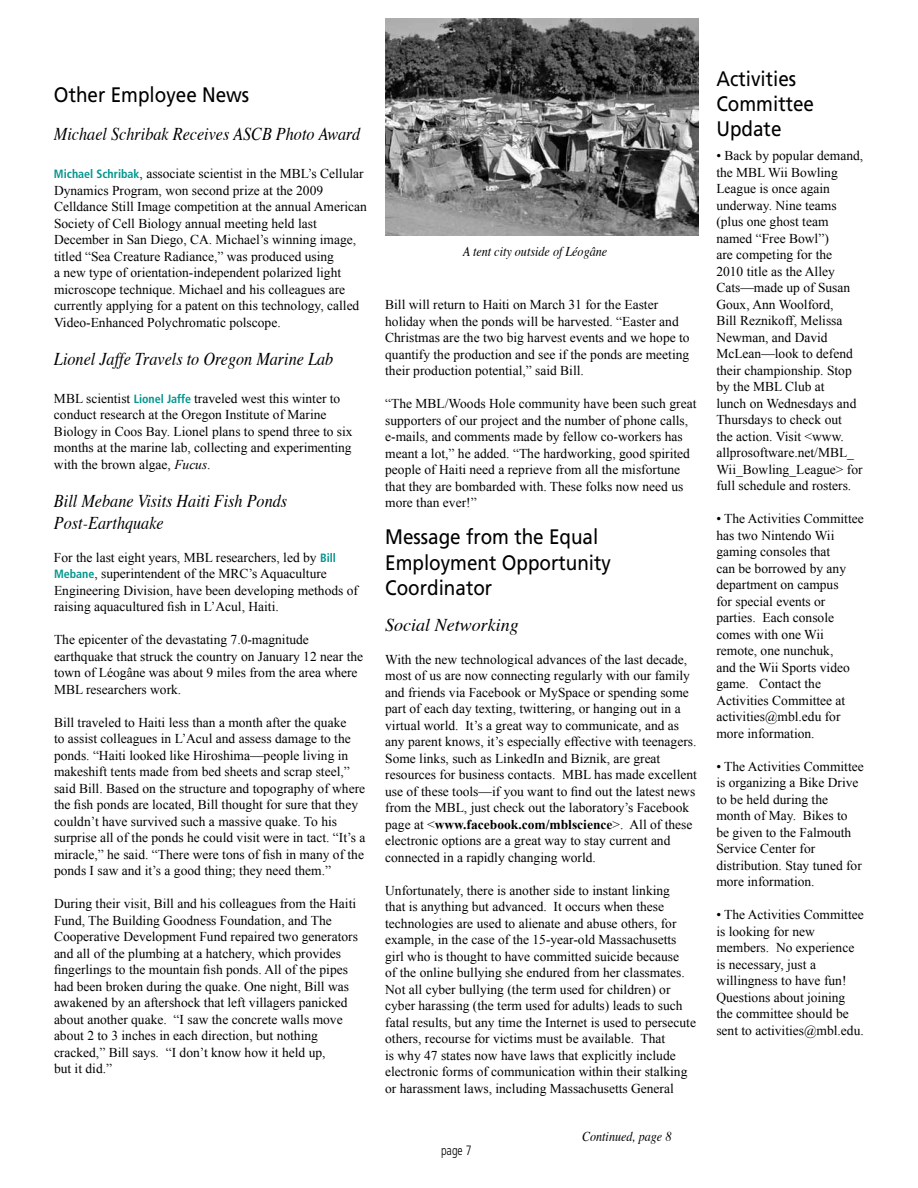
<style>
.page{position:relative;width:918px;height:1188px;background:#fff}
.page>*{position:absolute;margin:0;border:0;box-sizing:border-box;transform-origin:0 0}
.t1{font:21px/25.2px "Frutiger";color:#000;scale:.9 1}
.t2{font:italic 18px/21.6px "Times";color:#000;scale:.9 1}
.t3{font:italic 18px "Times";color:#000}
.t4{font:13.5px/16.5px "Times New Roman";color:#000}
.t5{font:italic 13.5px "Times";color:#000;scale:.9 1}
.t6{font:300 condensed 13.5px "Frutiger";color:#000;scale:.9 1}
.s1{font-family:"Frutiger";font-weight:700;font-stretch:condensed;font-size:12px;color:#00958f}
.s2{font-style:italic}
.s3{font-weight:700}
</style>
<div class="page">
<img style="left:385px;top:18px;width:313px;height:218px">
<h1 class="t1" style="left:54px;top:82px;width:219px">Other Employee News</h1>
<h2 class="t2" style="left:54px;top:122px;width:342px">Michael Schribak Receives ASCB Photo Award</h2>
<p class="t4" style="left:54px;top:165px;width:315px"><span class="s1">Michael Schribak</span>, associate scientist in the MBL’s Cellular Dynamics Program, won second prize at the 2009<br>Celldance Still Image competition at the annual American Society of Cell Biology annual meeting held last December in San Diego, CA. Michael’s winning image, titled “Sea Creature Radiance,” was produced using<br>a new type of orientation-independent polarized light microscope technique. Michael and his colleagues are currently applying for a patent on this technology, called Video-Enhanced Polychromatic polscope.</p>
<h2 class="t2" style="left:54px;top:347px;width:312px">Lionel Jaffe Travels to Oregon Marine Lab</h2>
<p class="t4" style="left:54px;top:390px;width:300px">MBL scientist <span class="s1">Lionel Jaffe</span> traveled west this winter to conduct research at the Oregon Institute of Marine Biology in Coos Bay. Lionel plans to spend three to six months at the marine lab, collecting and experimenting with the brown algae, <span class="s2">Fucus</span>.</p>
<h2 class="t2" style="left:54px;top:489px;width:261px">Bill Mebane Visits Haiti Fish Ponds<br>Post-Earthquake</h2>
<p class="t4" style="left:54px;top:549px;width:306px">For the last eight years, MBL researchers, led by <span class="s1">Bill Mebane</span>, superintendent of the MRC’s Aquaculture Engineering Division, have been developing methods of raising aquacultured fish in L’Acul, Haiti.</p>
<p class="t4" style="left:54px;top:631px;width:311px">The epicenter of the devastating 7.0-magnitude earthquake that struck the country on January 12 near the town of Léogâne was about 9 miles from the area where MBL researchers work.</p>
<p class="t4" style="left:54px;top:714px;width:313px">Bill traveled to Haiti less than a month after the quake<br>to assist colleagues in L’Acul and assess damage to the ponds. “Haiti looked like Hiroshima—people living in makeshift tents made from bed sheets and scrap steel,” said Bill. Based on the structure and topography of where the fish ponds are located, Bill thought for sure that they couldn’t have survived such a massive quake. To his surprise all of the ponds he could visit were in tact. “It’s a miracle,” he said. “There were tons of fish in many of the ponds I saw and it’s a good thing; they need them.”</p>
<p class="t4" style="left:54px;top:895px;width:306px">During their visit, Bill and his colleagues from the Haiti Fund, The Building Goodness Foundation, and The Cooperative Development Fund repaired two generators and all of the plumbing at a hatchery, which provides fingerlings to the mountain fish ponds. All of the pipes had been broken during the quake. One night, Bill was awakened by an aftershock that left villagers panicked about another quake. “I saw the concrete walls move about 2 to 3 inches in each direction, but nothing cracked,” Bill says. “I don’t know how it held up,<br>but it did.”</p>
<p class="t5" style="left:463px;top:239px;width:162px">A tent city outside of Léogâne</p>
<p class="t4" style="left:385px;top:296px;width:306px">Bill will return to Haiti on March 31 for the Easter holiday when the ponds will be harvested. “Easter and Christmas are the two big harvest events and we hope to quantify the production and see if the ponds are meeting their production potential,” said Bill.</p>
<p class="t4" style="left:385px;top:395px;width:313px">“The MBL/Woods Hole community have been such great supporters of our project and the number of phone calls, e-mails, and comments made by fellow co-workers has meant a lot,” he added. “The hardworking, good spirited people of Haiti need a reprieve from all the misfortune that they are bombarded with. These folks now need us more than ever!”</p>
<h1 class="t1" style="left:385px;top:524px;width:252px">Message from the Equal<br>Employment Opportunity<br>Coordinator</h1>
<h2 class="t3" style="left:385px;top:609px;width:135px">Social Networking</h2>
<p class="t4" style="left:385px;top:651px;width:313px">With the new technological advances of the last decade, most of us are now connecting regularly with our family and friends via Facebook or MySpace or spending some part of each day texting, twittering, or hanging out in a virtual world. It’s a great way to communicate, and as any parent knows, it’s especially effective with teenagers.<br>Some links, such as LinkedIn and Biznik, are great resources for business contacts. MBL has made excellent use of these tools—if you want to find out the latest news from the MBL, just check out the laboratory’s Facebook page at &lt;<span class="s3">www.facebook.com/mblscience</span>&gt;. All of these electronic options are a great way to stay current and connected in a rapidly changing world.</p>
<p class="t4" style="left:385px;top:882px;width:312px">Unfortunately, there is another side to instant linking<br>that is anything but advanced. It occurs when these technologies are used to alienate and abuse others, for example, in the case of the 15-year-old Massachusetts girl who is thought to have committed suicide because<br>of the online bullying she endured from her classmates.<br>Not all cyber bullying (the term used for children) or cyber harassing (the term used for adults) leads to such fatal results, but any time the Internet is used to persecute others, recourse for victims must be available. That<br>is why 47 states now have laws that explicitly include electronic forms of communication within their stalking or harassment laws, including Massachusetts General</p>
<p class="t6" style="left:441px;top:1142px;width:35px">page 7</p>
<p class="t5" style="left:582px;top:1124px;width:101px">Continued, page 8</p>
<h1 class="t1" style="left:716px;top:66px;width:110px">Activities<br>Committee<br>Update</h1>
<p class="t4" style="left:716px;top:148px;width:148px">• Back by popular demand, the MBL Wii Bowling<br>League is once again underway. Nine teams (plus one ghost team named “Free Bowl”)<br>are competing for the<br>2010 title as the Alley<br>Cats—made up of Susan<br>Goux, Ann Woolford,<br>Bill Reznikoff, Melissa<br>Newman, and David<br>McLean—look to defend their championship. Stop by the MBL Club at<br>lunch on Wednesdays and<br>Thursdays to check out<br>the action. Visit &lt;www. allprosoftware.net/MBL_<br>Wii_Bowling_League&gt; for full schedule and rosters.</p>
<p class="t4" style="left:716px;top:510px;width:149px">• The Activities Committee has two Nintendo Wii gaming consoles that<br>can be borrowed by any department on campus<br>for special events or parties. Each console comes with one Wii remote, one nunchuk,<br>and the Wii Sports video game. Contact the<br>Activities Committee at activities@mbl.edu for more information.</p>
<p class="t4" style="left:716px;top:758px;width:149px">• The Activities Committee is organizing a Bike Drive to be held during the month of May. Bikes to<br>be given to the Falmouth<br>Service Center for distribution. Stay tuned for more information.</p>
<p class="t4" style="left:716px;top:906px;width:149px">• The Activities Committee is looking for new members. No experience is necessary, just a willingness to have fun!<br>Questions about joining the committee should be sent to activities@mbl.edu.</p>
</div>
